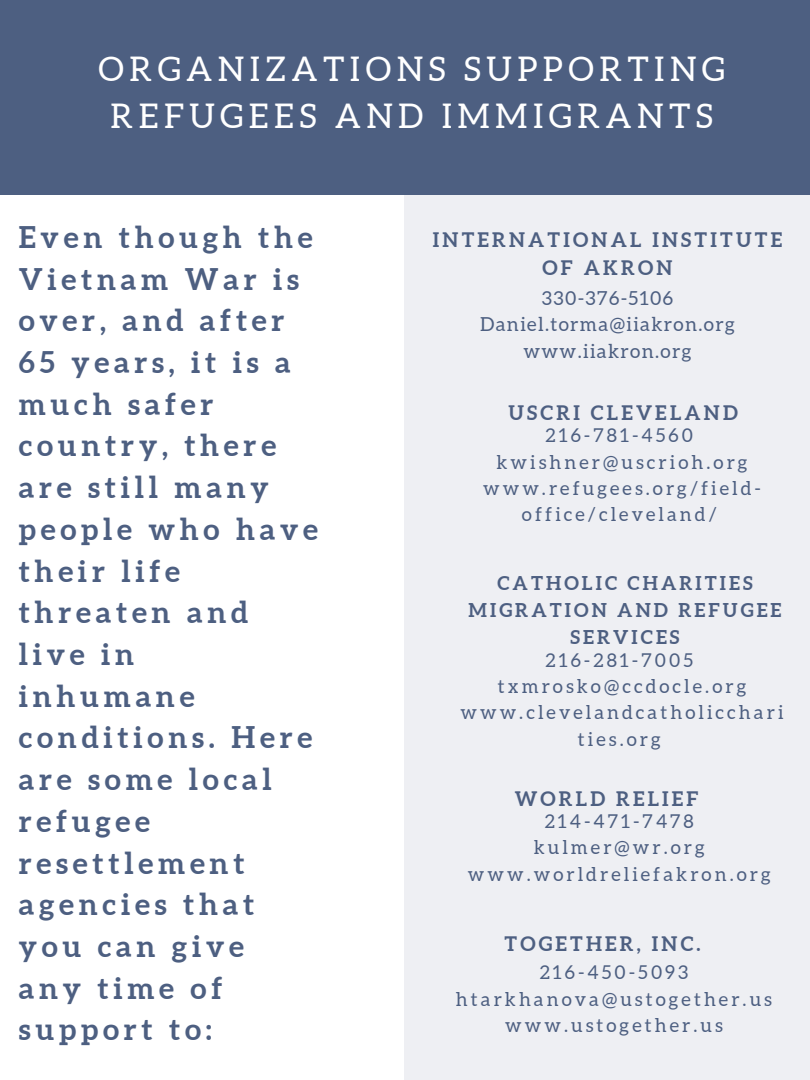
<style>
.page{position:relative;width:810px;height:1080px;background:#fff}
.page>*{position:absolute;margin:0;border:0;box-sizing:border-box;transform-origin:0 0}
.t1{font:33.94px/47.1px "Aleo";letter-spacing:.16em;color:#fff;text-align:center}
.t2{font:700 29.81px/41.7px "Aleo";letter-spacing:.16em;color:#4d5f81}
.t3{font:700 20px/28.2px "Aleo";letter-spacing:.16em;color:#4d5f81;text-align:center}
.t4{font:19.25px/26.8px "Aleo";letter-spacing:.07em;color:#4d5f81;text-align:center}
.t5{font:19.06px/26.2px "Aleo";letter-spacing:.16em;color:#4d5f81;text-align:center}
.t6{font:700 19px/26.8px "Aleo";letter-spacing:.16em;color:#4d5f81;text-align:center}
</style>
<div class="page">
<div style="left:0;top:0;width:810px;height:194px;background:#4d5f81"></div>
<div style="left:405px;top:186px;width:405px;height:894px;background:#eeeff3"></div>
<h1 class="t1" style="left:99px;top:45px;width:628px">ORGANIZATIONS SUPPORTING<br>REFUGEES AND IMMIGRANTS</h1>
<p class="t2" style="left:19px;top:216px;width:301px">Even though the<br>Vietnam War is over, and after<br>65 years, it is a much safer country, there are still many people who have their life threaten and live in<br>inhumane conditions. Here are some local refugee resettlement agencies that you can give<br>any time of support to:</p>
<p class="t3" style="left:433px;top:225px;width:351px">INTERNATIONAL INSTITUTE<br>OF AKRON</p>
<p class="t4" style="left:480px;top:284px;width:256px">330-376-5106<br>Daniel.torma@iiakron.org www.iiakron.org</p>
<p class="t3" style="left:508px;top:399px;width:231px">USCRI CLEVELAND</p>
<p class="t5" style="left:483px;top:422px;width:279px">216-781-4560 kwishner@uscrioh.org www.refugees.org/field&shy;office/cleveland/</p>
<p class="t6" style="left:469px;top:570px;width:314px">CATHOLIC CHARITIES<br>MIGRATION AND REFUGEE<br>SERVICES</p>
<p class="t5" style="left:460px;top:647px;width:325px">216-281-7005 txmrosko@ccdocle.org www.clevelandcatholicchari ties.org</p>
<p class="t3" style="left:515px;top:784px;width:185px">WORLD RELIEF</p>
<p class="t5" style="left:468px;top:808px;width:304px">214-471-7478 kulmer@wr.org www.worldreliefakron.org</p>
<p class="t3" style="left:505px;top:929px;width:198px">TOGETHER, INC.</p>
<p class="t5" style="left:456px;top:959px;width:318px">216-450-5093 htarkhanova@ustogether.us www.ustogether.us</p>
</div>
